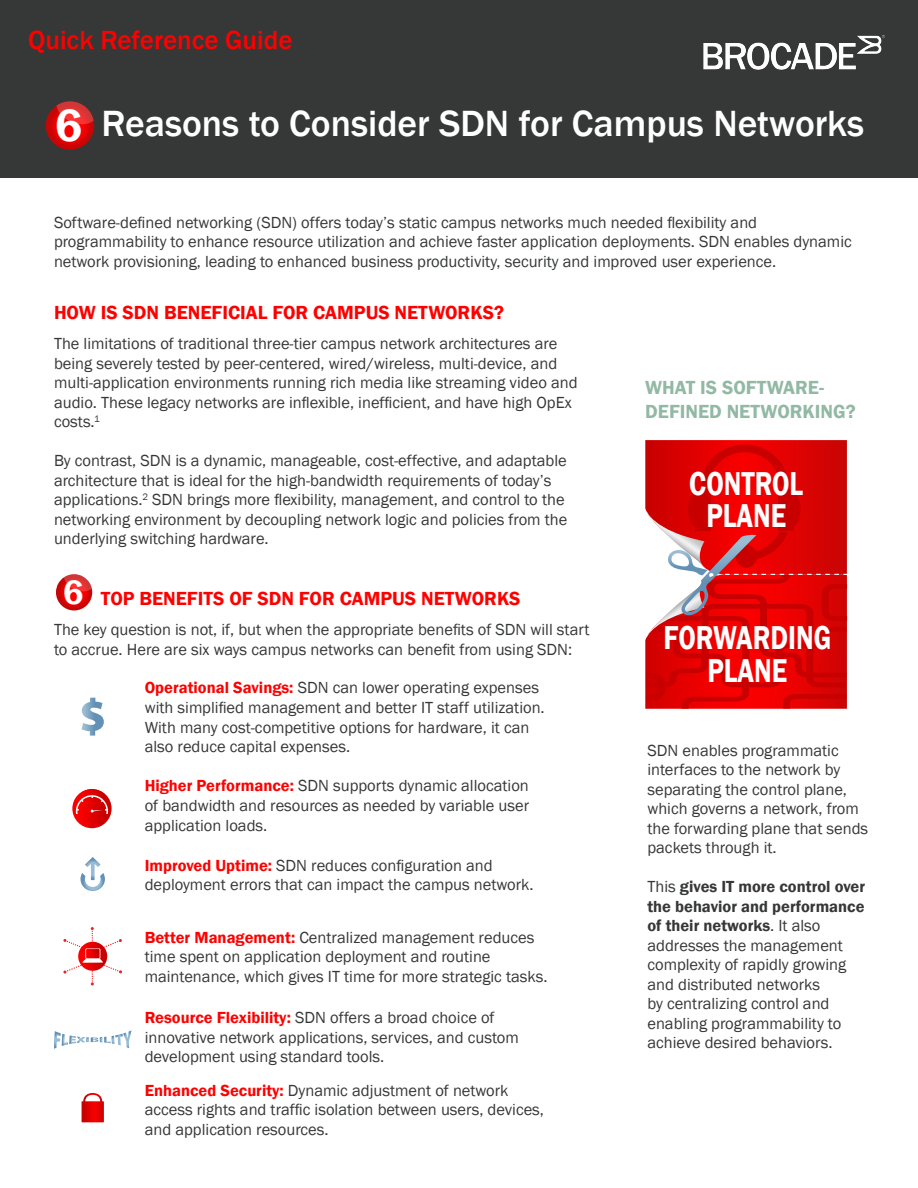
<style>
.page{position:relative;width:918px;height:1188px;background:#fff}
.page>*{position:absolute;margin:0;border:0;box-sizing:border-box;transform-origin:0 0}
.t1{font:600 46.5px "Franklin Gothic";color:#fff}
.t2{font:500 37.5px "Franklin Gothic";color:#fff}
.t3{font:600 34.8px "Franklin Gothic";color:#fff}
.t4{font:600 34.05px/32.7px "Franklin Gothic";color:#fff;text-align:center;scale:.8 1}
.t5{font:500 27px "Franklin Gothic";color:#f00}
.t6{font:600 19.5px "Franklin Gothic";color:#f00}
.t7{font:600 19.5px "Franklin Gothic";color:#91b9a4}
.t8{font:16.5px/19.5px "Franklin Gothic";color:#363737}
.s1{font-weight:600;color:#f00}
.s2{font-weight:600}
</style>
<div class="page">
<div style="left:0;top:0;width:918px;height:178px;background:#363737"></div>
<img style="left:703px;top:35px;width:182px;height:35px">
<svg style="left:645px;top:440px;width:203px;height:269px;background:#de1b1c"></svg>
<svg style="left:82px;top:1093px;width:22px;height:29px"></svg>
<svg style="left:82px;top:698px;width:22px;height:38px"></svg>
<svg style="left:46px;top:101px;width:48px;height:49px"></svg>
<svg style="left:72px;top:789px;width:40px;height:39px"></svg>
<svg style="left:73px;top:789px;width:37px;height:37px"></svg>
<svg style="left:76px;top:795px;width:32px;height:18px"></svg>
<svg style="left:63px;top:927px;width:59px;height:59px"></svg>
<svg style="left:80px;top:857px;width:25px;height:34px"></svg>
<svg style="left:54px;top:1030px;width:77px;height:19px"></svg>
<svg style="left:56px;top:574px;width:36px;height:36px"></svg>
<p class="t5" style="left:28px;top:23px;width:266px">Quick Reference Guide</p>
<p class="t1" style="left:55px;top:96px;width:29px">6</p>
<p class="t2" style="left:102px;top:101px;width:764px">Reasons to Consider SDN for Campus Networks</p>
<p class="t8" style="left:54px;top:213px;width:799px">Software-defined networking (SDN) offers today’s static campus networks much needed flexibility and programmability to enhance resource utilization and achieve faster application deployments. SDN enables dynamic network provisioning, leading to enhanced business productivity, security and improved user experience.</p>
<p class="t6" style="left:54px;top:300px;width:452px">HOW IS SDN BENEFICIAL FOR CAMPUS NETWORKS?</p>
<p class="t8" style="left:54px;top:334px;width:525px">The limitations of traditional three-tier campus network architectures are being severely tested by peer-centered, wired/wireless, multi-device, and multi-application environments running rich media like streaming video and audio. These legacy networks are inflexible, inefficient, and have high OpEx costs.<sup>1</sup></p>
<p class="t8" style="left:54px;top:451px;width:515px">By contrast, SDN is a dynamic, manageable, cost-effective, and adaptable architecture that is ideal for the high-bandwidth requirements of today’s applications.<sup>2</sup> SDN brings more flexibility, management, and control to the networking environment by decoupling network logic and policies from the underlying switching hardware.</p>
<p class="t7" style="left:645px;top:376px;width:180px">WHAT IS SOFTWARE-</p>
<p class="t7" style="left:645px;top:399px;width:212px">DEFINED NETWORKING?</p>
<p class="t4" style="left:689px;top:467px;width:144px">CONTROL<br>PLANE</p>
<p class="t3" style="left:63px;top:571px;width:22px">6</p>
<p class="t6" style="left:101px;top:587px;width:421px">TOP BENEFITS OF SDN FOR CAMPUS NETWORKS</p>
<p class="t8" style="left:54px;top:621px;width:537px">The key question is not, if, but when the appropriate benefits of SDN will start to accrue. Here are six ways campus networks can benefit from using SDN:</p>
<p class="t8" style="left:145px;top:678px;width:396px"><span class="s1">Operational Savings:</span> SDN can lower operating expenses</p>
<p class="t8" style="left:145px;top:698px;width:402px">with simplified management and better IT staff utilization.<br>With many cost-competitive options for hardware, it can</p>
<p class="t8" style="left:145px;top:738px;width:207px">also reduce capital expenses.</p>
<p class="t8" style="left:145px;top:776px;width:386px;text-align:justify"><span class="s1">Higher Performance:</span> SDN supports dynamic allocation of bandwidth and resources as needed by variable user application loads.</p>
<p class="t8" style="left:145px;top:856px;width:390px"><span class="s1">Improved Uptime:</span> SDN reduces configuration and deployment errors that can impact the campus network.</p>
<p class="t8" style="left:145px;top:928px;width:404px"><span class="s1">Better Management:</span> Centralized management reduces time spent on application deployment and routine maintenance, which gives IT time for more strategic tasks.</p>
<p class="t8" style="left:145px;top:1008px;width:351px"><span class="s1">Resource Flexibility:</span> SDN offers a broad choice of</p>
<p class="t8" style="left:145px;top:1027px;width:376px">innovative network applications, services, and custom development using standard tools.</p>
<p class="t8" style="left:145px;top:1081px;width:365px"><span class="s1">Enhanced Security:</span> Dynamic adjustment of network</p>
<p class="t8" style="left:145px;top:1101px;width:401px">access rights and traffic isolation between users, devices,</p>
<p class="t8" style="left:145px;top:1120px;width:185px">and application resources.</p>
<p class="t4" style="left:664px;top:622px;width:211px">FORWARDING<br>PLANE</p>
<p class="t8" style="left:647px;top:741px;width:222px">SDN enables programmatic interfaces to the network by separating the control plane, which governs a network, from the forwarding plane that sends packets through it.</p>
<p class="t8" style="left:647px;top:877px;width:219px">This <span class="s2">gives IT more control over the behavior and performance of their networks</span>. It also addresses the management complexity of rapidly growing and distributed networks<br>by centralizing control and enabling programmability to achieve desired behaviors.</p>
</div>
